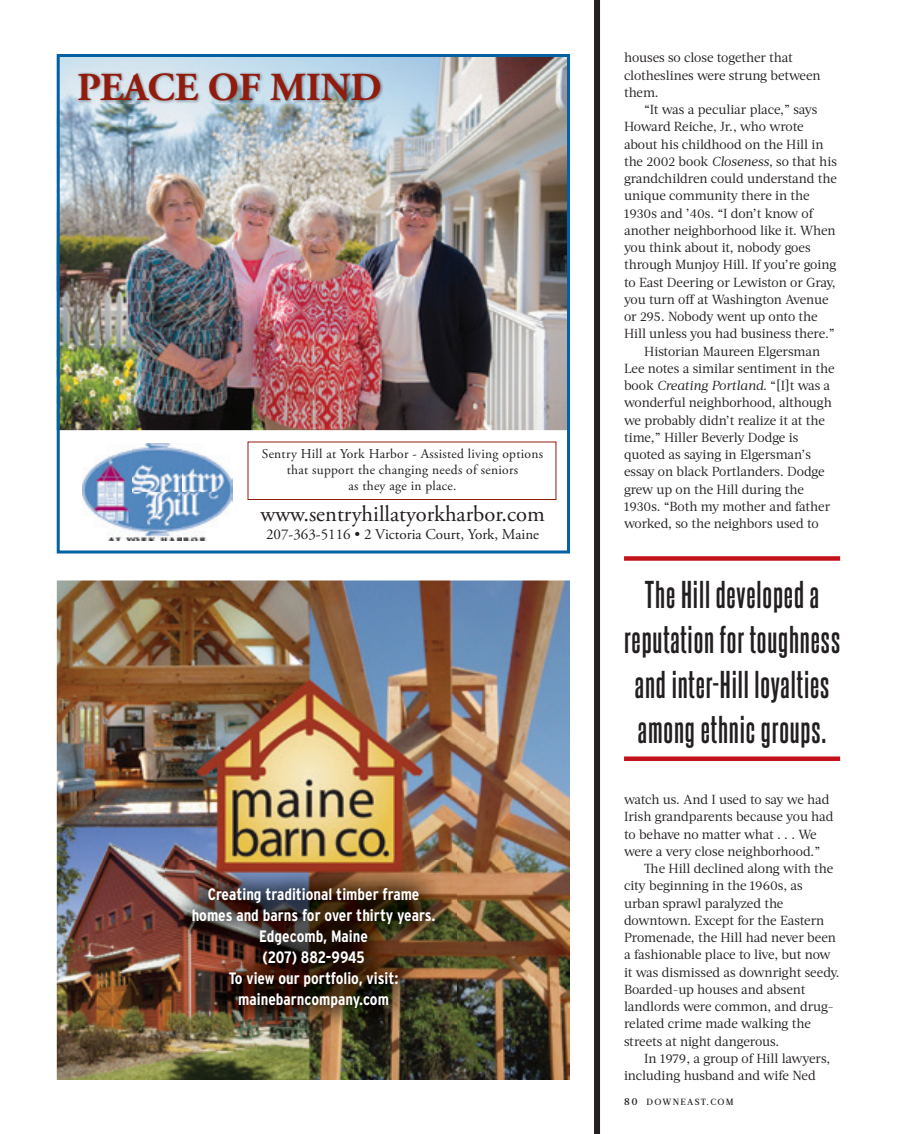
<style>
.page{position:relative;width:905px;height:1134px;background:#fff}
.page>*{position:absolute;margin:0;border:0;box-sizing:border-box;transform-origin:0 0}
.t1{font:700 39.6px "Adobe Garamond Pro";color:#911c0d}
.esta_9_12_left{font:700 33px/45px "Steelfish Rg";letter-spacing:.025em;color:#231f20;text-align:center}
.t2{font:22.5px "Adobe Garamond Pro";color:#231f20}
.t3{font:700 condensed 16.5px/21px "Interstate";color:#fff;text-align:center}
.t4{font:15px "Adobe Garamond Pro";color:#231f20}
.t5{font:13.5px/16.2px "Adobe Garamond Pro";letter-spacing:.02em;color:#231f20;text-align:center}
.acta{font:13.2px/17.2px "Acta";letter-spacing:-.005em;color:#231f20}
.folio_left{font:500 9px "Acta";letter-spacing:.14em;color:#231f20}
.s1{font-style:italic}
.s2{font-size:10.5px}
</style>
<div class="page">
<div style="left:594px;top:0;width:6px;height:1134px;background:#231f20"></div>
<div style="left:624px;top:556px;width:216px;height:5px;background:#c4121a"></div>
<div style="left:624px;top:756px;width:216px;height:5px;background:#c4121a"></div>
<img style="left:61px;top:58px;width:505px;height:372px">
<div style="left:57px;top:54px;width:513px;height:500px;border:3px solid #0161a2"></div>
<svg style="left:145px;top:441px;width:412px;height:62px"></svg>
<img style="left:82px;top:444px;width:150px;height:97px">
<div style="left:247px;top:442px;width:309px;height:58px;border:1px solid #911c0d"></div>
<img style="left:77px;top:72px;width:306px;height:31px">
<img style="left:57px;top:580px;width:513px;height:500px">
<img style="left:165px;top:860px;width:291px;height:169px">
<p class="t1" style="left:77px;top:64px;width:306px">PEACE OF MIND</p>
<p class="t5" style="left:262px;top:446px;width:282px">Sentry Hill at York Harbor - Assisted living options that support the changing needs of seniors<br>as they age in place.</p>
<p class="t2" style="left:260px;top:500px;width:286px">www.sentryhillatyorkharbor.com</p>
<p class="t4" style="left:266px;top:525px;width:275px">207-363-5116 • 2 Victoria Court, York, Maine</p>
<p class="t3" style="left:192px;top:883px;width:245px">Creating traditional timber frame homes and barns for over thirty years.<br>Edgecomb, Maine<br>(207) 882-9945<br>To view our portfolio, visit: mainebarncompany.com</p>
<p class="acta" style="left:624px;top:49px;width:198px">houses so close together that clotheslines were strung between them.</p>
<p class="acta" style="left:624px;top:101px;width:214px;text-indent:20px">“It was a peculiar place,” says Howard Reiche, Jr., who wrote about his childhood on the Hill in the 2002 book <span class="s1">Closeness</span>, so that his grandchildren could understand the unique community there in the 1930s and ’40s. “I don’t know of another neighborhood like it. When you think about it, nobody goes through Munjoy Hill. If you’re going to East Deering or Lewiston or Gray, you turn off at Washington Avenue or 295. Nobody went up onto the Hill unless you had business there.”</p>
<p class="acta" style="left:624px;top:342px;width:212px;text-indent:20px">Historian Maureen Elgersman<br>Lee notes a similar sentiment in the book <span class="s1">Creating Portland.</span> “[I]t was a wonderful neighborhood, although we probably didn’t realize it at the time,” Hiller Beverly Dodge is quoted as saying in Elgersman’s essay on black Portlanders. Dodge grew up on the Hill during the<br>1930s. “Both my mother and father worked, so the neighbors used to</p>
<p class="esta_9_12_left" style="left:624px;top:571px;width:218px">The Hill developed a reputation for toughness and inter-Hill loyalties among ethnic groups.</p>
<p class="acta" style="left:624px;top:791px;width:211px">watch us. And I used to say we had<br>Irish grandparents because you had to behave no matter what . . . We were a very close neighborhood.”</p>
<p class="acta" style="left:624px;top:860px;width:217px;text-indent:20px">The Hill declined along with the city beginning in the 1960s, as urban sprawl paralyzed the downtown. Except for the Eastern<br>Promenade, the Hill had never been a fashionable place to live, but now it was dismissed as downright seedy.<br>Boarded-up houses and absent landlords were common, and drug&shy;related crime made walking the streets at night dangerous.</p>
<p class="acta" style="left:624px;top:1050px;width:208px;text-indent:20px">In 1979, a group of Hill lawyers, including husband and wife Ned</p>
<p class="folio_left" style="left:624px;top:1097px;width:111px"><span class="s2">80</span> DOWNEAST.COM</p>
</div>
